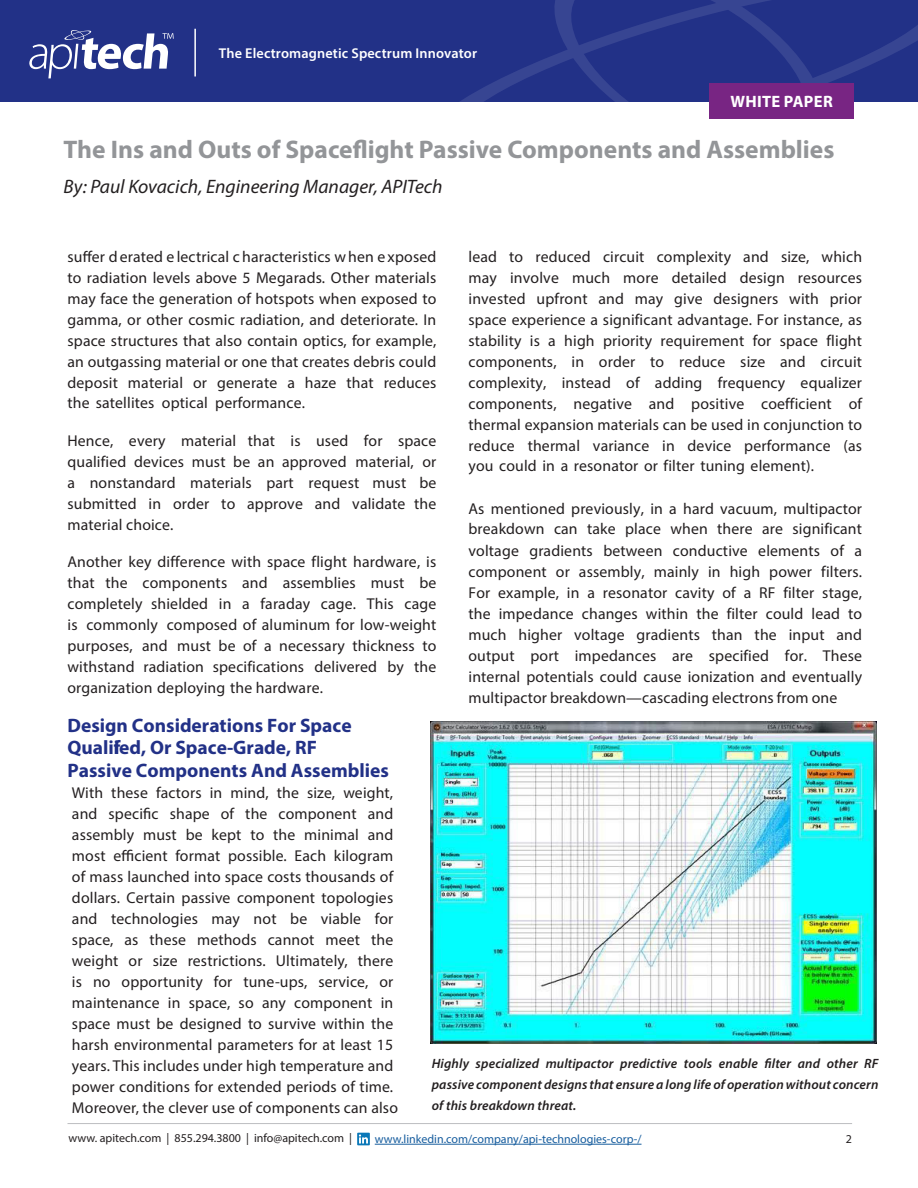
<style>
.page{position:relative;width:918px;height:1188px;background:#fff}
.page>*{position:absolute;margin:0;border:0;box-sizing:border-box;transform-origin:0 0}
.t1{font:700 25.5px "Myriad Pro";color:#939598}
.t2{font:700 19.5px/22.5px "Myriad Pro";color:#223187}
.t3{font:italic 19.5px "Myriad Pro";color:#231f20}
.t4{font:700 16.5px "Myriad Pro";letter-spacing:.02em;color:#fff}
.t5{font:15.75px/21px "Myriad Pro";letter-spacing:.01em;color:#231f20;text-align:justify}
.t6{font:600 14.25px "Myriad Pro";letter-spacing:.01em;color:#fff}
.t7{font:italic 600 13.5px/21px "Myriad Pro";letter-spacing:.01em;color:#231f20;text-align:justify}
.t8{font:12px "Myriad Pro";color:#175d9e}
.t9{font:12px "Myriad Pro";color:#231f20}
</style>
<div class="page">
<div style="left:0;top:0;width:918px;height:102px;background:#223187"></div>
<svg style="left:460px;top:25px;width:458px;height:77px"></svg>
<svg style="left:539px;top:0;width:301px;height:119px"></svg>
<hr style="left:194px;top:29px;width:2px;height:47px;background:#fff">
<div style="left:710px;top:83px;width:144px;height:36px;background:#782583"></div>
<svg style="left:29px;top:30px;width:145px;height:48px"></svg>
<hr style="left:68px;top:1123px;width:784px;height:1px;background:#bcbdc0">
<svg style="left:357px;top:1133px;width:13px;height:12px"></svg>
<svg style="left:359px;top:1134px;width:9px;height:9px"></svg>
<hr style="left:375px;top:1144px;width:267px;height:1px;background:#175d9e">
<img style="left:430px;top:721px;width:447px;height:322px">
<p class="t6" style="left:219px;top:44px;width:260px">The Electromagnetic Spectrum Innovator</p>
<p class="t4" style="left:730px;top:91px;width:104px">WHITE PAPER</p>
<h1 class="t1" style="left:64px;top:133px;width:772px">The Ins and Outs of Spaceflight Passive Components and Assemblies</h1>
<p class="t3" style="left:64px;top:174px;width:380px">By: Paul Kovacich, Engineering Manager, APITech</p>
<p class="t5" style="left:67px;top:246px;width:370px">suffer d erated e lectrical c haracteristics w hen e xposed to radiation levels above 5 Megarads. Other materials may face the generation of hotspots when exposed to gamma, or other cosmic radiation, and deteriorate. In space structures that also contain optics, for example, an outgassing material or one that creates debris could deposit material or generate a haze that reduces the satellites optical performance.</p>
<p class="t5" style="left:67px;top:430px;width:370px">Hence, every material that is used for space qualified devices must be an approved material, or a nonstandard materials part request must be submitted in order to approve and validate the material choice.</p>
<p class="t5" style="left:67px;top:551px;width:370px">Another key difference with space flight hardware, is that the components and assemblies must be completely shielded in a faraday cage. This cage is commonly composed of aluminum for low-weight purposes, and must be of a necessary thickness to withstand radiation specifications delivered by the organization deploying the hardware.</p>
<p class="t2" style="left:68px;top:713px;width:323px">Design Considerations For Space<br>Qualified, Or Space-Grade, RF<br>Passive Components And Assemblies</p>
<p class="t5" style="left:72px;top:782px;width:328px;text-align:left">With these factors in mind, the size, weight, and specific shape of the component and assembly must be kept to the minimal and most efficient format possible. Each kilogram of mass launched into space costs thousands of dollars. Certain passive component topologies and technologies may not be viable for space, as these methods cannot meet the weight or size restrictions. Ultimately, there is no opportunity for tune-ups, service, or maintenance in space, so any component in space must be designed to survive within the harsh environmental parameters for at least 15 years. This includes under high temperature and power conditions for extended periods of time.<br>Moreover, the clever use of components can also</p>
<p class="t5" style="left:469px;top:246px;width:395px">lead to reduced circuit complexity and size, which may involve much more detailed design resources invested upfront and may give designers with prior space experience a significant advantage. For instance, as stability is a high priority requirement for space flight components, in order to reduce size and circuit complexity, instead of adding frequency equalizer components, negative and positive coefficient of thermal expansion materials can be used in conjunction to reduce thermal variance in device performance (as you could in a resonator or filter tuning element).</p>
<p class="t5" style="left:469px;top:498px;width:395px">As mentioned previously, in a hard vacuum, multipactor breakdown can take place when there are significant voltage gradients between conductive elements of a component or assembly, mainly in high power filters.<br>For example, in a resonator cavity of a RF filter stage, the impedance changes within the filter could lead to much higher voltage gradients than the input and output port impedances are specified for. These internal potentials could cause ionization and eventually multipactor breakdown—cascading electrons from one</p>
<p class="t7" style="left:432px;top:1052px;width:448px">Highly specialized multipactor predictive tools enable filter and other RF passive component designs that ensure a long life of operation without concern of this breakdown threat.</p>
<p class="t9" style="left:68px;top:1131px;width:285px">www. apitech.com | 855.294.3800 | info@apitech.com |</p>
<p class="t9" style="left:846px;top:1132px;width:8px">2</p>
<p class="t8" style="left:375px;top:1132px;width:268px">www.linkedin.com/company/api-technologies-corp-/</p>
</div>
